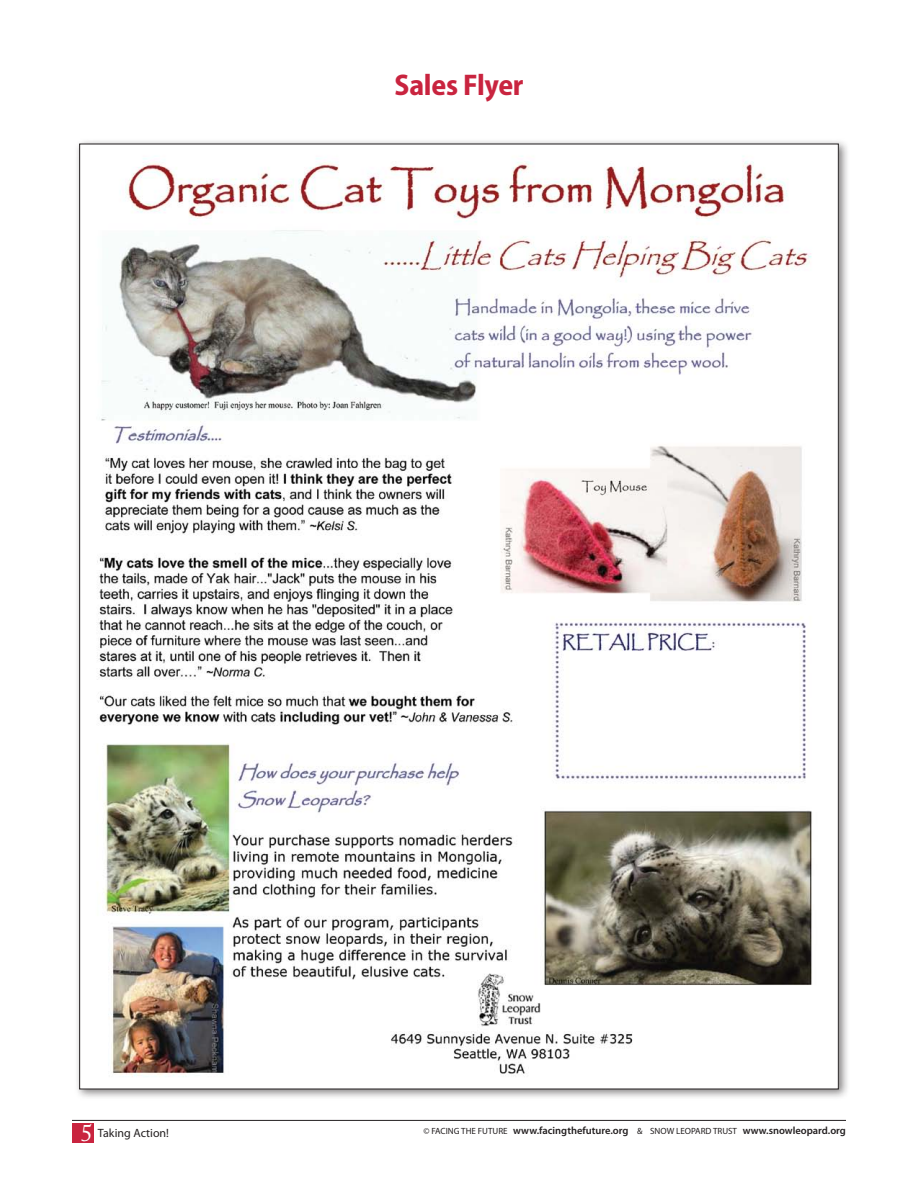
<style>
.page{position:relative;width:918px;height:1188px;background:#fff}
.page>*{position:absolute;margin:0;border:0;box-sizing:border-box;transform-origin:0 0}
.t1{font:700 semi-condensed 30px "Myriad Pro";letter-spacing:-.01em;color:#c9243f}
.t2{font:12px "Myriad Pro";color:#231f20}
.t3{font:600 10.5px "Myriad Pro";color:#231f20}
.s1{font-family:"Adobe Caslon Pro";font-size:24px;color:#fff}
.s2{font-weight:400;font-size:9px}
</style>
<div class="page">
<hr style="left:72px;top:1120px;width:774px;height:1px;background:#231f20">
<div style="left:72px;top:1124px;width:22px;height:19px;background:#c9243f"></div>
<div style="left:74px;top:138px;width:776px;height:963px;background:#231f20;opacity:.55"></div>
<img style="left:85px;top:146px;width:747px;height:941px">
<h1 class="t1" style="left:394px;top:68px;width:131px">Sales Flyer</h1>
<p class="t2" style="left:81px;top:1125px;width:90px"><span class="s1">5</span> Taking Action!</p>
<p class="t3" style="left:424px;top:1124px;width:424px"><span class="s2">© FACING THE FUTURE</span> www.facingthefuture.org <span class="s2">&amp; SNOW LEOPARD TRUST</span> www.snowleopard.org</p>
</div>
